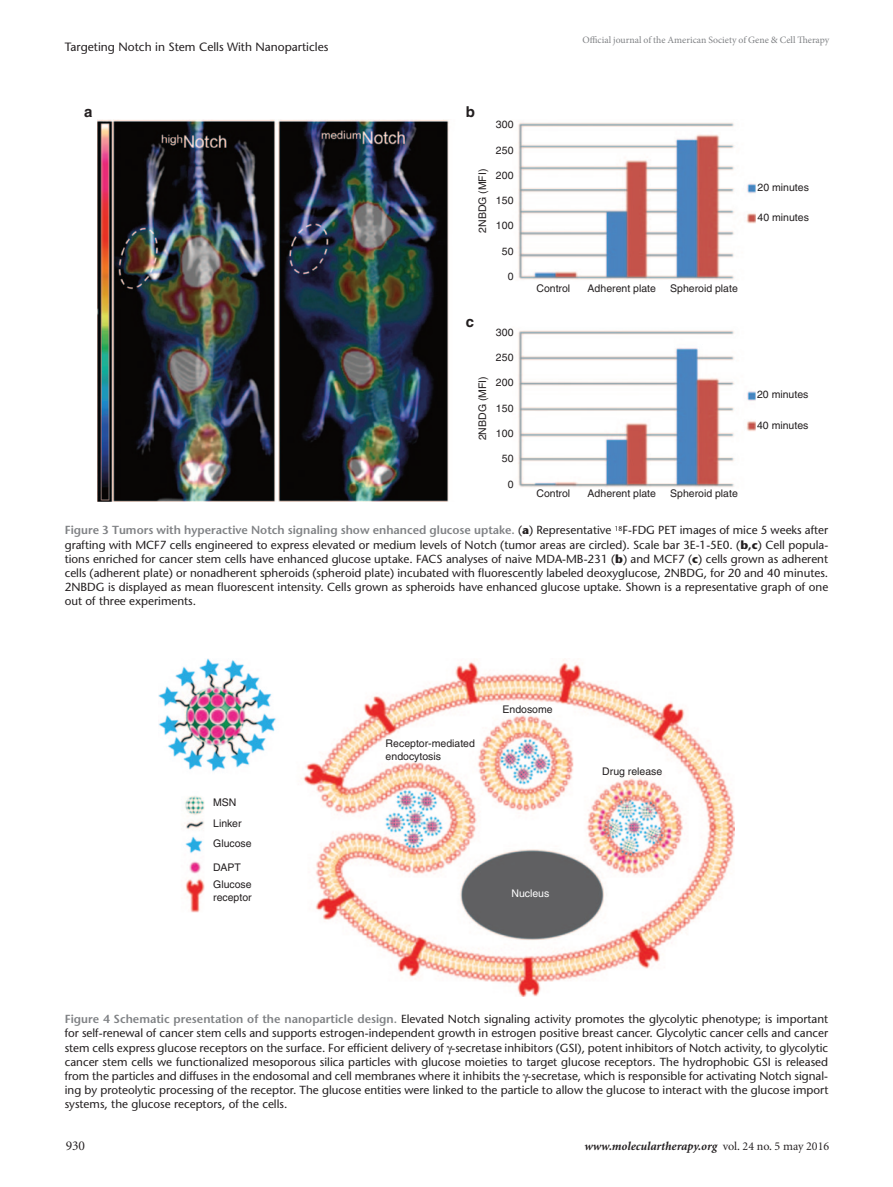
<style>
.page{position:relative;width:893px;height:1187px;background:#fff}
.page>*{position:absolute;margin:0;border:0;box-sizing:border-box;transform-origin:0 0}
.t1{font:700 15px "Helvetica";color:#231f20}
.t2{font:13.5px "Minion";color:#231f20}
.t3{font:12px "Stone Sans";color:#231f20}
.t4{font:italic 700 12px "Minion";color:#231f20}
.t5{font:11.7px/14.1px "Stone Sans";color:#231f20;text-align:justify}
.t6{font:600 11.7px "ITC Stone Sans";color:#808285}
.t7{font:10.5px/12.6px "Helvetica";color:#231f20}
.t8{font:10.5px "Helvetica";color:#fff}
.t9{font:9.75px "Minion Pro";color:#808285}
.s1{font-family:"Stone Sans";font-weight:400;color:#231f20}
.s2{font-family:"Stone Sans";font-weight:700;color:#231f20}
.s3{font-weight:700}
.s4{font-family:"ITC Stone Sans";font-weight:600;color:#808285}
.s5{font-weight:400;font-style:normal}
</style>
<div class="page">
<img style="left:97px;top:119px;width:659px;height:382px">
<img style="left:158px;top:658px;width:576px;height:338px">
<p class="t3" style="left:65px;top:39px;width:265px">Targeting Notch in Stem Cells With Nanoparticles</p>
<p class="t1" style="left:84px;top:103px;width:10px">a</p>
<p class="t1" style="left:466px;top:103px;width:11px">b</p>
<p class="t7" style="left:496px;top:118px;width:19px">300</p>
<p class="t7" style="left:496px;top:143px;width:19px">250</p>
<p class="t7" style="left:496px;top:169px;width:19px">200</p>
<p class="t7" style="left:496px;top:194px;width:19px">150</p>
<p class="t7" style="left:496px;top:219px;width:19px">100</p>
<p class="t7" style="left:502px;top:244px;width:13px">50</p>
<p class="t7" style="left:508px;top:270px;width:7px">0</p>
<p class="t7" style="left:476px;top:233px;width:66px;rotate:-90deg">2NBDG (MFI)</p>
<p class="t1" style="left:466px;top:313px;width:10px">c</p>
<p class="t7" style="left:496px;top:326px;width:19px">300</p>
<p class="t7" style="left:496px;top:351px;width:19px">250</p>
<p class="t7" style="left:496px;top:376px;width:19px">200</p>
<p class="t7" style="left:496px;top:401px;width:19px">150</p>
<p class="t7" style="left:496px;top:427px;width:19px">100</p>
<p class="t7" style="left:502px;top:452px;width:13px">50</p>
<p class="t7" style="left:508px;top:477px;width:7px">0</p>
<p class="t7" style="left:476px;top:440px;width:66px;rotate:-90deg">2NBDG (MFI)</p>
<p class="t9" style="left:582px;top:33px;width:248px">Official journal of the American Society of Gene &amp; Cell Therapy</p>
<p class="t7" style="left:758px;top:181px;width:53px">20 minutes</p>
<p class="t7" style="left:758px;top:211px;width:53px">40 minutes</p>
<p class="t7" style="left:536px;top:282px;width:35px">Control</p>
<p class="t7" style="left:588px;top:282px;width:70px">Adherent plate</p>
<p class="t7" style="left:670px;top:282px;width:69px">Spheroid plate</p>
<p class="t7" style="left:757px;top:388px;width:53px">20 minutes</p>
<p class="t7" style="left:757px;top:419px;width:53px">40 minutes</p>
<p class="t7" style="left:536px;top:487px;width:35px">Control</p>
<p class="t7" style="left:588px;top:487px;width:70px">Adherent plate</p>
<p class="t7" style="left:670px;top:487px;width:69px">Spheroid plate</p>
<p class="t6" style="left:65px;top:523px;width:765px">Figure 3 Tumors with hyperactive Notch signaling show enhanced glucose uptake. <span class="s1">(</span><span class="s2">a</span><span class="s1">) Representative</span> <sup>18</sup><span class="s1">F-FDG PET images of mice 5 weeks after</span></p>
<p class="t5" style="left:65px;top:537px;width:765px">grafting with MCF7 cells engineered to express elevated or medium levels of Notch (tumor areas are circled). Scale bar 3E-1-5E0. (<span class="s3">b,c</span>) Cell popula&shy;tions enriched for cancer stem cells have enhanced glucose uptake. FACS analyses of naive MDA-MB-231 (<span class="s3">b</span>) and MCF7 (<span class="s3">c</span>) cells grown as adherent cells (adherent plate) or nonadherent spheroids (spheroid plate) incubated with fluorescently labeled deoxyglucose, 2NBDG, for 20 and 40 minutes.<br>2NBDG is displayed as mean fluorescent intensity. Cells grown as spheroids have enhanced glucose uptake. Shown is a representative graph of one out of three experiments.</p>
<p class="t7" style="left:213px;top:791px;width:30px;line-height:21px">MSN<br>Linker</p>
<p class="t7" style="left:213px;top:836px;width:40px">Glucose</p>
<p class="t7" style="left:213px;top:857px;width:40px;line-height:17.9px">DAPT<br>Glucose</p>
<p class="t7" style="left:213px;top:891px;width:40px">receptor</p>
<p class="t7" style="left:386px;top:737px;width:91px">Receptor-mediated endocytosis</p>
<p class="t7" style="left:503px;top:703px;width:52px">Endosome</p>
<p class="t8" style="left:511px;top:886px;width:39px">Nucleus</p>
<p class="t7" style="left:602px;top:764px;width:62px">Drug release</p>
<p class="t5" style="left:65px;top:1012px;width:765px"><span class="s4">Figure 4 Schematic presentation of the nanoparticle design.</span> Elevated Notch signaling activity promotes the glycolytic phenotype; is important for self-renewal of cancer stem cells and supports estrogen-independent growth in estrogen positive breast cancer. Glycolytic cancer cells and cancer stem cells express glucose receptors on the surface. For efficient delivery of -secretase inhibitors (GSI), potent inhibitors of Notch activity, to glycolytic cancer stem cells we functionalized mesoporous silica particles with glucose moieties to target glucose receptors. The hydrophobic GSI is released from the particles and diffuses in the endosomal and cell membranes where it inhibits the -secretase, which is responsible for activating Notch signal&shy;ing by proteolytic processing of the receptor. The glucose entities were linked to the particle to allow the glucose to interact with the glucose import systems, the glucose receptors, of the cells.</p>
<p class="t2" style="left:66px;top:1138px;width:21px">930</p>
<p class="t4" style="left:584px;top:1139px;width:246px">www.moleculartherapy.org <span class="s5">vol. 24 no. 5 may 2016</span></p>
</div>
